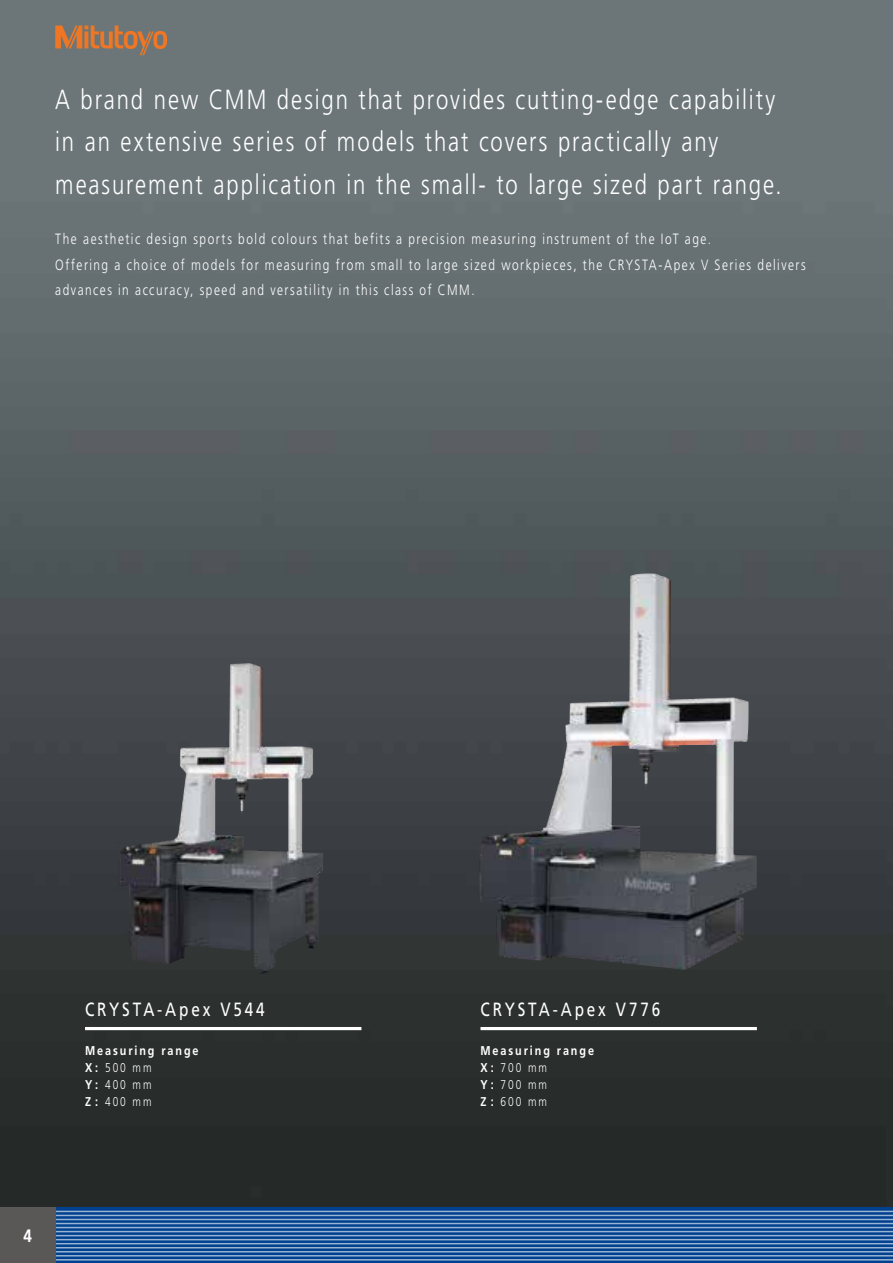
<style>
.page{position:relative;width:893px;height:1263px;background:#fff}
.page>*{position:absolute;margin:0;border:0;box-sizing:border-box;transform-origin:0 0}
.t1{font:300 27.6px/42.5px "Mitutoyo Frutiger";letter-spacing:.07em;color:#fff}
.t2{font:19.2px "Mitutoyo Frutiger";letter-spacing:.15em;color:#fff}
.t3{font:700 18px "Mitutoyo Frutiger";color:#fff}
.t4{font:300 14.85px/25.5px "Mitutoyo Frutiger";letter-spacing:.1em;color:#fff}
.t5{font:700 12.75px/17px "Mitutoyo Frutiger";letter-spacing:.15em;color:#fff}
.s1{font-weight:300}
</style>
<div class="page">
<img style="left:0;top:0;width:893px;height:1208px">
<svg style="left:55px;top:1208px;width:838px;height:55px;background:#185299"></svg>
<hr style="left:0;top:1211px;width:893px;height:1px;background:#fff">
<hr style="left:0;top:1215px;width:893px;height:1px;background:#fff">
<hr style="left:0;top:1219px;width:893px;height:1px;background:#fff">
<hr style="left:0;top:1223px;width:893px;height:1px;background:#fff">
<hr style="left:0;top:1227px;width:893px;height:1px;background:#fff">
<hr style="left:0;top:1231px;width:893px;height:1px;background:#fff">
<hr style="left:0;top:1235px;width:893px;height:1px;background:#fff">
<hr style="left:0;top:1239px;width:893px;height:1px;background:#fff">
<hr style="left:0;top:1243px;width:893px;height:1px;background:#fff">
<hr style="left:0;top:1247px;width:893px;height:1px;background:#fff">
<hr style="left:0;top:1251px;width:893px;height:1px;background:#fff">
<hr style="left:0;top:1255px;width:893px;height:1px;background:#fff">
<hr style="left:0;top:1259px;width:893px;height:1px;background:#fff">
<div style="left:0;top:1208px;width:55px;height:55px;background:#5a5757"></div>
<svg style="left:55px;top:26px;width:112px;height:29px;background:#9e7656"></svg>
<img style="left:473px;top:573px;width:284px;height:397px">
<hr style="left:85px;top:1027px;width:276px;height:3px;background:#fff">
<hr style="left:480px;top:1027px;width:277px;height:3px;background:#fff">
<img style="left:115px;top:663px;width:208px;height:311px">
<h1 class="t1" style="left:55px;top:78px;width:728px">A brand new CMM design that provides cutting-edge capability in an extensive series of models that covers practically any measurement application in the small- to large sized part range.</h1>
<p class="t4" style="left:55px;top:227px;width:752px">The aesthetic design sports bold colours that befits a precision measuring instrument of the IoT age.<br>Offering a choice of models for measuring from small to large sized workpieces, the CRYSTA-Apex V Series delivers advances in accuracy, speed and versatility in this class of CMM.</p>
<p class="t3" style="left:23px;top:1225px;width:10px">4</p>
<p class="t2" style="left:85px;top:997px;width:181px">CRYSTA-Apex V544</p>
<p class="t2" style="left:480px;top:997px;width:181px">CRYSTA-Apex V776</p>
<p class="t5" style="left:480px;top:1042px;width:115px">Measuring range<br>X: <span class="s1">700 mm<br></span>Y: <span class="s1">700 mm<br></span>Z : <span class="s1">600 mm</span></p>
<p class="t5" style="left:85px;top:1042px;width:115px">Measuring range<br>X: <span class="s1">500 mm<br></span>Y: <span class="s1">400 mm<br></span>Z : <span class="s1">400 mm</span></p>
</div>
